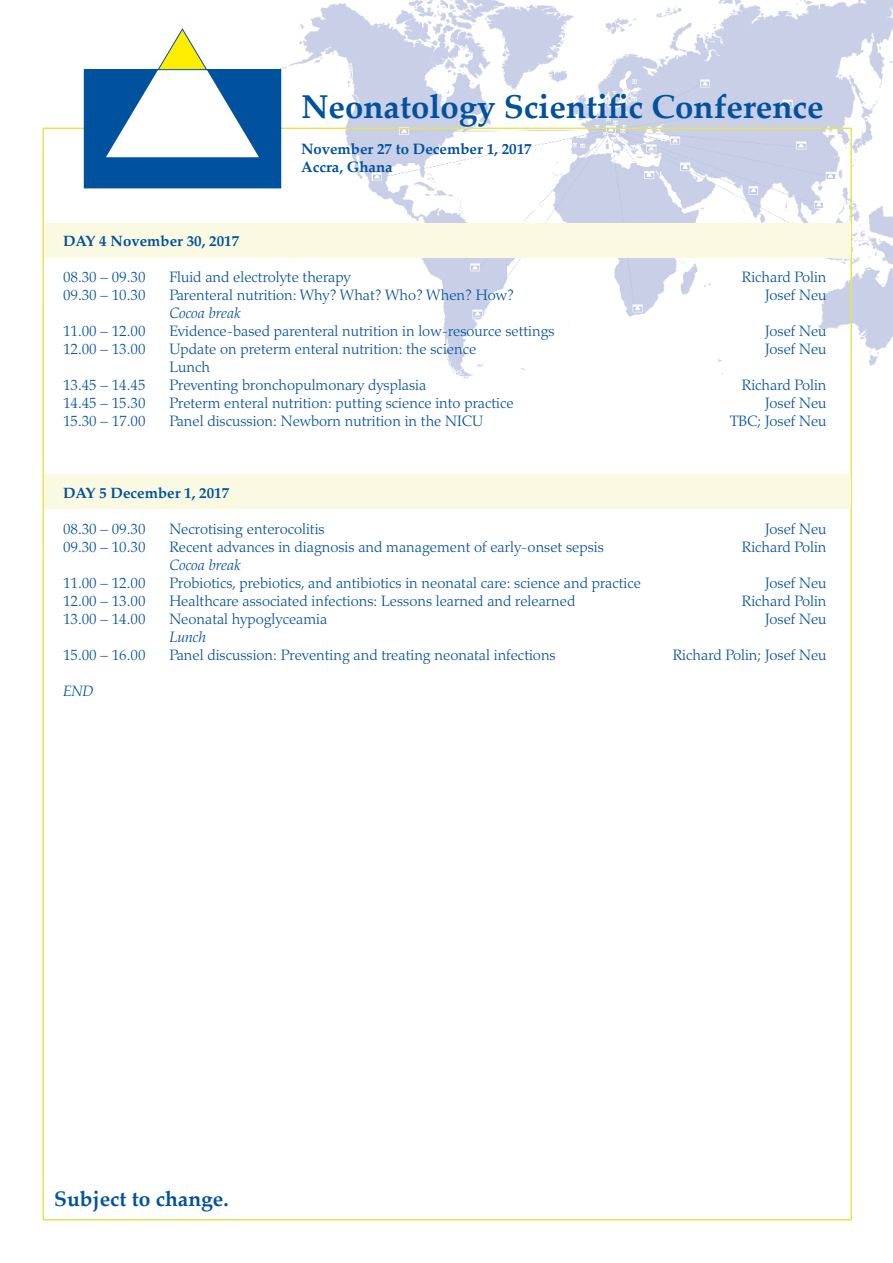
<style>
.page{position:relative;width:893px;height:1263px;background:#fff}
.page>*{position:absolute;margin:0;border:0;box-sizing:border-box;transform-origin:0 0}
.t1{font:700 33px "Palatino Linotype";color:#00519e}
.t2{font:700 21px "Palatino Linotype";color:#00519e}
.t3{font:300 15px "Palatino LT Std";color:#00519e}
.t4{font:700 15px/18px "Palatino Linotype";color:#00519e}
.t5{font:700 15px "Palatino LT Std";color:#00519e}
.t6{font:italic 300 15px "Palatino LT Std";color:#00519e}
</style>
<div class="page">
<img style="left:281px;top:0;width:612px;height:379px">
<div style="left:44px;top:223px;width:806px;height:34px;background:#fafae3"></div>
<div style="left:84px;top:70px;width:197px;height:118px;background:#00519e"></div>
<svg style="left:106px;top:29px;width:153px;height:128px"></svg>
<div style="left:44px;top:475px;width:806px;height:34px;background:#fafae3"></div>
<h1 class="t1" style="left:301px;top:83px;width:524px">Neonatology Scientific Conference</h1>
<p class="t4" style="left:301px;top:139px;width:232px">November 27 to December 1, 2017<br>Accra, Ghana</p>
<p class="t5" style="left:63px;top:232px;width:178px">DAY 4 November 30, 2017</p>
<p class="t3" style="left:63px;top:268px;width:84px">08.30 – 09.30</p>
<p class="t3" style="left:169px;top:268px;width:183px">Fluid and electrolyte therapy</p>
<p class="t3" style="left:742px;top:268px;width:86px">Richard Polin</p>
<p class="t3" style="left:63px;top:286px;width:84px">09.30 – 10.30</p>
<p class="t3" style="left:169px;top:286px;width:346px">Parenteral nutrition: Why? What? Who? When? How?</p>
<p class="t3" style="left:765px;top:286px;width:63px">Josef Neu</p>
<p class="t6" style="left:169px;top:304px;width:73px">Cocoa break</p>
<p class="t3" style="left:63px;top:322px;width:84px">11.00 – 12.00</p>
<p class="t3" style="left:169px;top:322px;width:387px">Evidence-based parenteral nutrition in low-resource settings</p>
<p class="t3" style="left:765px;top:322px;width:63px">Josef Neu</p>
<p class="t3" style="left:63px;top:340px;width:84px">12.00 – 13.00</p>
<p class="t3" style="left:169px;top:340px;width:308px">Update on preterm enteral nutrition: the science</p>
<p class="t3" style="left:765px;top:340px;width:63px">Josef Neu</p>
<p class="t3" style="left:169px;top:358px;width:42px">Lunch</p>
<p class="t3" style="left:63px;top:376px;width:84px">13.45 – 14.45</p>
<p class="t3" style="left:169px;top:376px;width:259px">Preventing bronchopulmonary dysplasia</p>
<p class="t3" style="left:742px;top:376px;width:86px">Richard Polin</p>
<p class="t3" style="left:63px;top:394px;width:84px">14.45 – 15.30</p>
<p class="t3" style="left:169px;top:394px;width:346px">Preterm enteral nutrition: putting science into practice</p>
<p class="t3" style="left:765px;top:394px;width:63px">Josef Neu</p>
<p class="t3" style="left:63px;top:412px;width:84px">15.30 – 17.00</p>
<p class="t3" style="left:169px;top:412px;width:315px">Panel discussion: Newborn nutrition in the NICU</p>
<p class="t3" style="left:730px;top:412px;width:98px">TBC; Josef Neu</p>
<p class="t5" style="left:63px;top:484px;width:168px">DAY 5 December 1, 2017</p>
<p class="t3" style="left:63px;top:520px;width:84px">08.30 – 09.30</p>
<p class="t3" style="left:169px;top:520px;width:157px">Necrotising enterocolitis</p>
<p class="t3" style="left:765px;top:520px;width:63px">Josef Neu</p>
<p class="t3" style="left:63px;top:538px;width:84px">09.30 – 10.30</p>
<p class="t3" style="left:169px;top:538px;width:436px">Recent advances in diagnosis and management of early-onset sepsis</p>
<p class="t3" style="left:742px;top:538px;width:86px">Richard Polin</p>
<p class="t6" style="left:169px;top:556px;width:73px">Cocoa break</p>
<p class="t3" style="left:63px;top:574px;width:84px">11.00 – 12.00</p>
<p class="t3" style="left:169px;top:574px;width:473px">Probiotics, prebiotics, and antibiotics in neonatal care: science and practice</p>
<p class="t3" style="left:765px;top:574px;width:63px">Josef Neu</p>
<p class="t3" style="left:63px;top:592px;width:84px">12.00 – 13.00</p>
<p class="t3" style="left:169px;top:592px;width:408px">Healthcare associated infections: Lessons learned and relearned</p>
<p class="t3" style="left:742px;top:592px;width:86px">Richard Polin</p>
<p class="t3" style="left:63px;top:610px;width:84px">13.00 – 14.00</p>
<p class="t3" style="left:169px;top:610px;width:160px">Neonatal hypoglyceamia</p>
<p class="t3" style="left:765px;top:610px;width:63px">Josef Neu</p>
<p class="t6" style="left:169px;top:628px;width:38px">Lunch</p>
<p class="t3" style="left:63px;top:646px;width:84px">15.00 – 16.00</p>
<p class="t3" style="left:169px;top:646px;width:388px">Panel discussion: Preventing and treating neonatal infections</p>
<p class="t3" style="left:673px;top:646px;width:155px">Richard Polin; Josef Neu</p>
<p class="t6" style="left:63px;top:682px;width:32px">END</p>
<h2 class="t2" style="left:54px;top:1184px;width:176px">Subject to change.</h2>
</div>
